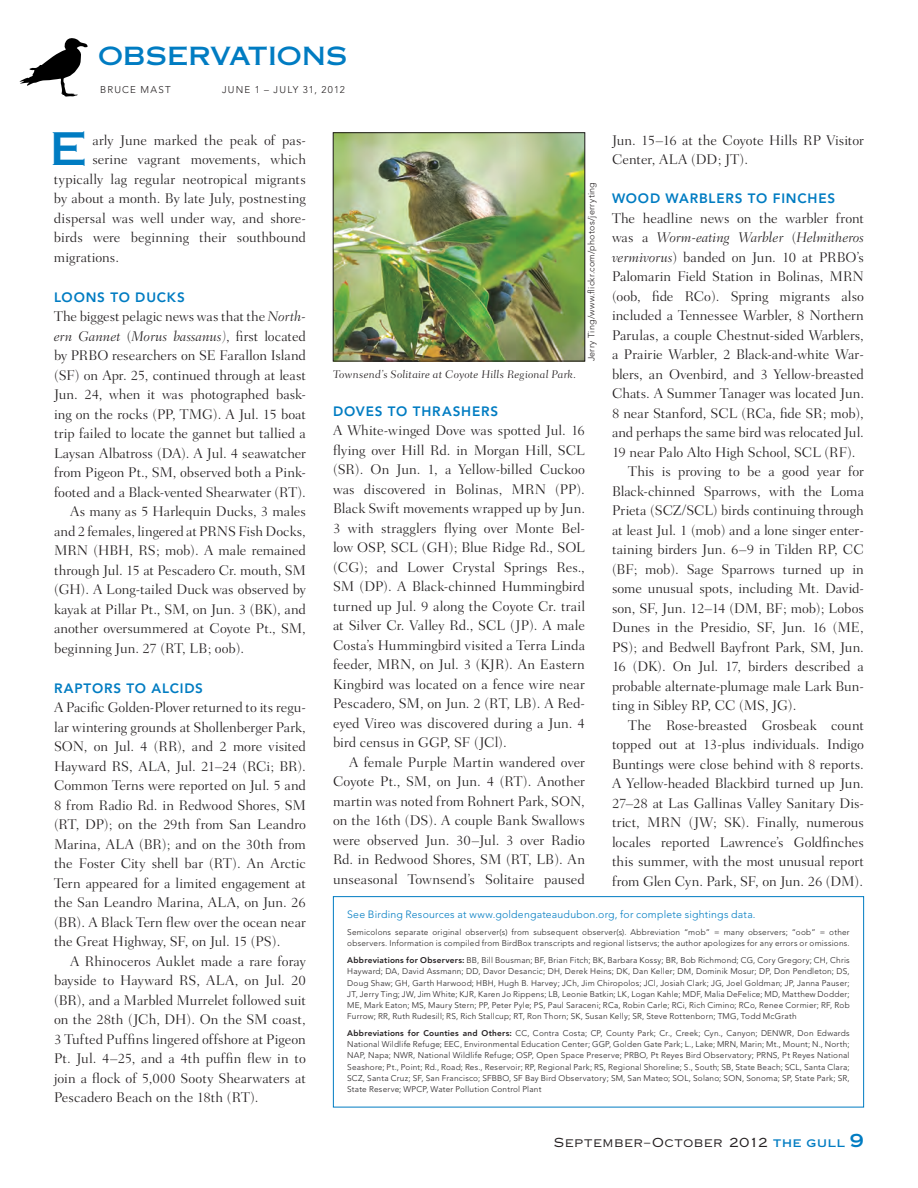
<style>
.page{position:relative;width:918px;height:1188px;background:#fff}
.page>*{position:absolute;margin:0;border:0;box-sizing:border-box;transform-origin:0 0}
.Trips_4__Leader{font:45px "Copperplate Thirty One AB";color:#007cc2}
.Deptartment_Title{font:30px "Copperplate Thirty One AB";letter-spacing:-.02em;color:#007cc2}
.Text-1st_paragraph{font:300 14.25px/19.5px "Fairfield LH";color:#231f20;text-align:justify}
.Text-Main{font:300 14.25px/19.5px "Fairfield LH";color:#231f20;text-align:justify}
.Text-Subhead_1{font:800 13.5px "Avenir";letter-spacing:.06em;color:#007cc2}
.t1{font:12.6px "Copperplate Thirty Two AB";letter-spacing:.035em;color:#231f20}
.Photo_Caption{font:300 11.25px "Fairfield LH Caption";letter-spacing:.015em;color:#231f20}
.Sightings_3__Abbrevi{font:300 10.5px "Avenir";letter-spacing:.02em;color:#007cc2}
.Byline-Department{font:300 9.75px "Avenir";letter-spacing:.12em;color:#231f20}
.Photo_Credit{font:300 9px "Avenir";letter-spacing:.03em;color:#231f20}
.Sightings_3__Abbrevi-2{font:300 8.25px/11.2px "Avenir";letter-spacing:.025em;color:#231f20;text-align:justify}
.s1{font-style:italic}
.s2{font-weight:800}
.s3{font-family:"Copperplate Thirty One AB";font-size:10.5px;color:#007cc2}
.s4{font-family:"Copperplate Thirty One AB";font-size:18px;color:#007cc2}
</style>
<div class="page">
<svg style="left:19px;top:38px;width:69px;height:59px"></svg>
<img style="left:335px;top:135px;width:248px;height:224px">
<div style="left:333px;top:133px;width:252px;height:228px;border:1px solid #231f20"></div>
<div style="left:333px;top:896px;width:531px;height:211px;border:1px solid #007cc2"></div>
<p class="Deptartment_Title" style="left:98px;top:37px;width:251px">observations</p>
<p class="Byline-Department" style="left:100px;top:84px;width:72px">BRUCE MAST</p>
<p class="Byline-Department" style="left:222px;top:84px;width:124px">JUNE 1 – JULY 31, 2012</p>
<p class="Trips_4__Leader" style="left:49px;top:122px;width:39px">E</p>
<p class="Text-1st_paragraph" style="left:92px;top:130px;width:215px">arly June marked the peak of pas-</p>
<p class="Text-1st_paragraph" style="left:92px;top:150px;width:215px">serine vagrant movements, which</p>
<p class="Text-1st_paragraph" style="left:54px;top:169px;width:253px">typically lag regular neotropical migrants</p>
<p class="Text-1st_paragraph" style="left:54px;top:189px;width:253px">by about a month. By late July, postnesting</p>
<p class="Text-1st_paragraph" style="left:54px;top:208px;width:253px">dispersal was well under way, and shore-</p>
<p class="Text-1st_paragraph" style="left:54px;top:228px;width:254px">birds were beginning their southbound</p>
<p class="Text-1st_paragraph" style="left:54px;top:247px;width:67px">migrations.</p>
<p class="Text-Subhead_1" style="left:54px;top:289px;width:132px">LOONS TO DUCKS</p>
<p class="Text-1st_paragraph" style="left:54px;top:307px;width:254px">The biggest pelagic news was that the <span class="s1">North&shy;ern Gannet</span> (<span class="s1">Morus bassanus)</span>, first located by PRBO researchers on SE Farallon Island (SF) on Apr. 25, continued through at least Jun. 24, when it was photographed bask&shy;ing on the rocks (PP, TMG). A Jul. 15 boat trip failed to locate the gannet but tallied a Laysan Albatross (DA). A Jul. 4 seawatcher from Pigeon Pt., SM, observed both a Pink&shy;footed and a Black-vented Shearwater (RT).</p>
<p class="Text-Main" style="left:54px;top:502px;width:254px;text-indent:16px">As many as 5 Harlequin Ducks, 3 males and 2 females, lingered at PRNS Fish Docks, MRN (HBH, RS; mob). A male remained through Jul. 15 at Pescadero Cr. mouth, SM (GH). A Long-tailed Duck was observed by kayak at Pillar Pt., SM, on Jun. 3 (BK), and another oversummered at Coyote Pt., SM, beginning Jun. 27 (RT, LB; oob).</p>
<p class="Text-Subhead_1" style="left:54px;top:680px;width:151px">RAPTORS TO ALCIDS</p>
<p class="Text-1st_paragraph" style="left:54px;top:698px;width:254px">A Pacific Golden-Plover returned to its regu&shy;lar wintering grounds at Shollenberger Park, SON, on Jul. 4 (RR), and 2 more visited Hayward RS, ALA, Jul. 21–24 (RCi; BR).<br>Common Terns were reported on Jul. 5 and 8 from Radio Rd. in Redwood Shores, SM (RT, DP); on the 29th from San Leandro Marina, ALA (BR); and on the 30th from the Foster City shell bar (RT). An Arctic Tern appeared for a limited engagement at the San Leandro Marina, ALA, on Jun. 26 (BR). A Black Tern flew over the ocean near the Great Highway, SF, on Jul. 15 (PS).</p>
<p class="Text-Main" style="left:54px;top:951px;width:253px;text-indent:16px">A Rhinoceros Auklet made a rare foray bayside to Hayward RS, ALA, on Jul. 20 (BR), and a Marbled Murrelet followed suit on the 28th (JCh, DH). On the SM coast, 3 Tufted Puffins lingered offshore at Pigeon Pt. Jul. 4–25, and a 4th puffin flew in to join a flock of 5,000 Sooty Shearwaters at Pescadero Beach on the 18th (RT).</p>
<p class="Text-Main" style="left:612px;top:130px;width:253px">Jun. 15–16 at the Coyote Hills RP Visitor<br>Center, ALA (DD; JT).</p>
<p class="Text-Subhead_1" style="left:612px;top:191px;width:225px">WOOD WARBLERS TO FINCHES</p>
<p class="Text-1st_paragraph" style="left:612px;top:208px;width:254px">The headline news on the warbler front was a <span class="s1">Worm-eating Warbler</span> (<span class="s1">Helmitheros vermivorus</span>) banded on Jun. 10 at PRBO’s Palomarin Field Station in Bolinas, MRN (oob, fide RCo). Spring migrants also included a Tennessee Warbler, 8 Northern Parulas, a couple Chestnut-sided Warblers, a Prairie Warbler, 2 Black-and-white War&shy;blers, an Ovenbird, and 3 Yellow-breasted Chats. A Summer Tanager was located Jun.<br>8 near Stanford, SCL (RCa, fide SR; mob), and perhaps the same bird was relocated Jul.<br>19 near Palo Alto High School, SCL (RF).</p>
<p class="Text-Main" style="left:612px;top:462px;width:254px;text-indent:16px">This is proving to be a good year for Black-chinned Sparrows, with the Loma Prieta (SCZ/SCL) birds continuing through at least Jul. 1 (mob) and a lone singer enter&shy;taining birders Jun. 6–9 in Tilden RP, CC (BF; mob). Sage Sparrows turned up in some unusual spots, including Mt. David&shy;son, SF, Jun. 12–14 (DM, BF; mob); Lobos Dunes in the Presidio, SF, Jun. 16 (ME, PS); and Bedwell Bayfront Park, SM, Jun.<br>16 (DK). On Jul. 17, birders described a probable alternate-plumage male Lark Bun&shy;ting in Sibley RP, CC (MS, JG).</p>
<p class="Text-Main" style="left:612px;top:715px;width:254px;text-indent:16px">The Rose-breasted Grosbeak count topped out at 13-plus individuals. Indigo Buntings were close behind with 8 reports.<br>A Yellow-headed Blackbird turned up Jun.<br>27–28 at Las Gallinas Valley Sanitary Dis&shy;trict, MRN (JW; SK). Finally, numerous locales reported Lawrence’s Goldfinches this summer, with the most unusual report from Glen Cyn. Park, SF, on Jun. 26 (DM).</p>
<p class="Sightings_3__Abbrevi" style="left:347px;top:909px;width:410px">See Birding Resources at www.goldengateaudubon.org, for complete sightings data.</p>
<p class="Sightings_3__Abbrevi-2" style="left:347px;top:927px;width:504px">Semicolons separate original observer(s) from subsequent observer(s). Abbreviation “mob” = many observers; “oob” = other observers. Information is compiled from BirdBox transcripts and regional listservs; the author apologizes for any errors or omissions.</p>
<p class="Sightings_3__Abbrevi-2" style="left:347px;top:955px;width:504px"><span class="s2">Abbreviations for Observers:</span> BB, Bill Bousman; BF, Brian Fitch; BK, Barbara Kossy; BR, Bob Richmond; CG, Cory Gregory; CH, Chris Hayward; DA, David Assmann; DD, Davor Desancic; DH, Derek Heins; DK, Dan Keller; DM, Dominik Mosur; DP, Don Pendleton; DS, Doug Shaw; GH, Garth Harwood; HBH, Hugh B. Harvey; JCh, Jim Chiropolos; JCl, Josiah Clark; JG, Joel Goldman; JP, Janna Pauser; JT, Jerry Ting; JW, Jim White; KJR, Karen Jo Rippens; LB, Leonie Batkin; LK, Logan Kahle; MDF, Malia DeFelice; MD, Matthew Dodder; ME, Mark Eaton; MS, Maury Stern; PP, Peter Pyle; PS, Paul Saraceni; RCa, Robin Carle; RCi, Rich Cimino; RCo, Renee Cormier; RF, Rob Furrow; RR, Ruth Rudesill; RS, Rich Stallcup; RT, Ron Thorn; SK, Susan Kelly; SR, Steve Rottenborn; TMG, Todd McGrath</p>
<p class="Sightings_3__Abbrevi-2" style="left:347px;top:1027px;width:504px"><span class="s2">Abbreviations for Counties and Others:</span> CC, Contra Costa; CP, County Park; Cr., Creek; Cyn., Canyon; DENWR, Don Edwards National Wildlife Refuge; EEC, Environmental Education Center; GGP, Golden Gate Park; L., Lake; MRN, Marin; Mt., Mount; N., North; NAP, Napa; NWR, National Wildlife Refuge; OSP, Open Space Preserve; PRBO, Pt Reyes Bird Observatory; PRNS, Pt Reyes National Seashore; Pt., Point; Rd., Road; Res., Reservoir; RP, Regional Park; RS, Regional Shoreline; S., South; SB, State Beach; SCL, Santa Clara; SCZ, Santa Cruz; SF, San Francisco; SFBBO, SF Bay Bird Observatory; SM, San Mateo; SOL, Solano; SON, Sonoma; SP, State Park; SR, State Reserve; WPCP, Water Pollution Control Plant</p>
<p class="Photo_Credit" style="left:586px;top:361px;width:181px;rotate:-90deg">Jerry Ting/www.flickr.com/photos/jerryting</p>
<p class="Photo_Caption" style="left:333px;top:368px;width:245px">Townsend’s Solitaire at Coyote Hills Regional Park.</p>
<p class="Text-Subhead_1" style="left:333px;top:403px;width:167px">DOVES TO THRASHERS</p>
<p class="Text-1st_paragraph" style="left:333px;top:421px;width:254px">A White-winged Dove was spotted Jul. 16 flying over Hill Rd. in Morgan Hill, SCL (SR). On Jun. 1, a Yellow-billed Cuckoo was discovered in Bolinas, MRN (PP).<br>Black Swift movements wrapped up by Jun.<br>3 with stragglers flying over Monte Bel&shy;low OSP, SCL (GH); Blue Ridge Rd., SOL (CG); and Lower Crystal Springs Res., SM (DP). A Black-chinned Hummingbird turned up Jul. 9 along the Coyote Cr. trail at Silver Cr. Valley Rd., SCL (JP). A male Costa’s Hummingbird visited a Terra Linda feeder, MRN, on Jul. 3 (KJR). An Eastern Kingbird was located on a fence wire near Pescadero, SM, on Jun. 2 (RT, LB). A Red&shy;eyed Vireo was discovered during a Jun. 4 bird census in GGP, SF (JCl).</p>
<p class="Text-Main" style="left:333px;top:752px;width:254px;text-indent:16px">A female Purple Martin wandered over Coyote Pt., SM, on Jun. 4 (RT). Another martin was noted from Rohnert Park, SON, on the 16th (DS). A couple Bank Swallows were observed Jun. 30–Jul. 3 over Radio Rd. in Redwood Shores, SM (RT, LB). An unseasonal Townsend’s Solitaire paused</p>
<p class="t1" style="left:554px;top:1135px;width:312px">SEPTEMBER–OCTOBER 2012 <span class="s3">THE GULL</span> <span class="s4">9</span></p>
</div>
